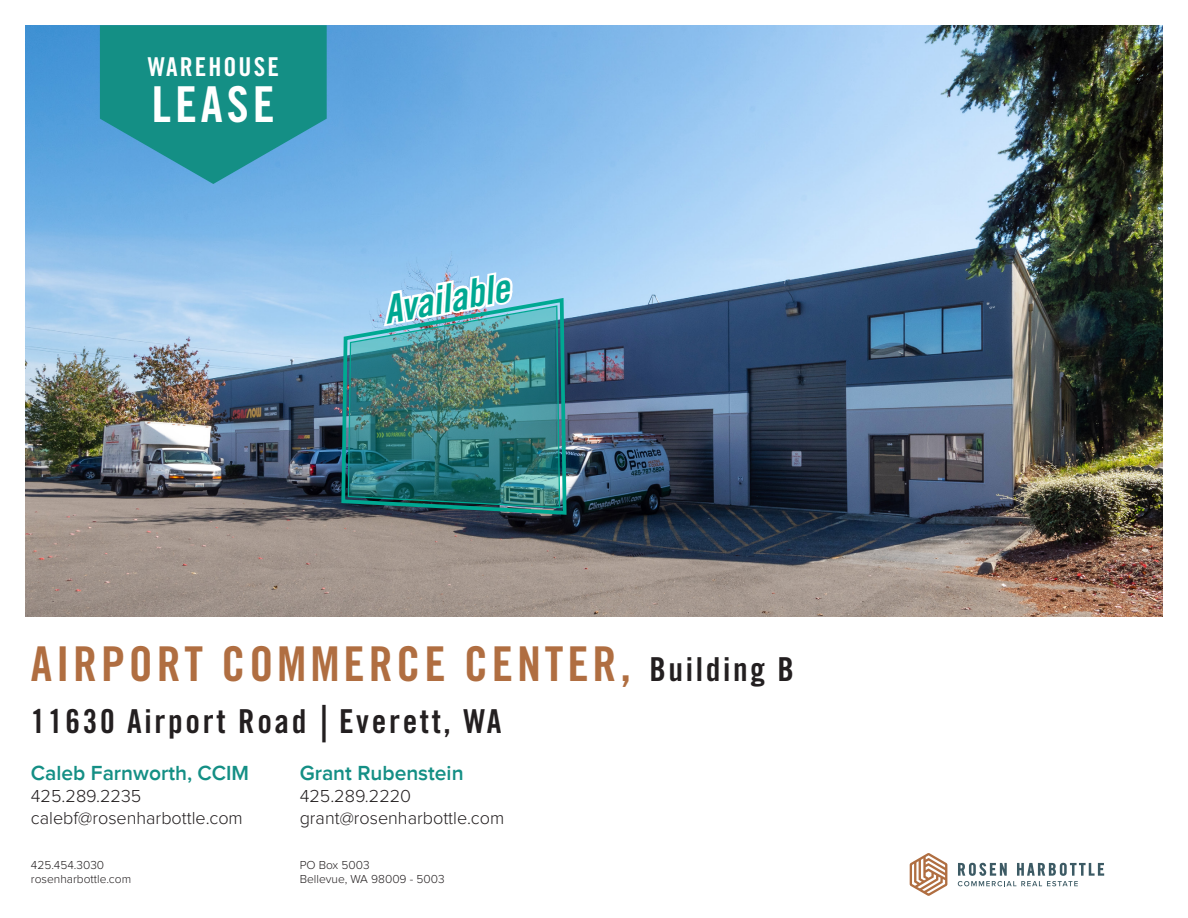
<style>
.page{position:relative;width:1188px;height:918px;background:#fff}
.page>*{position:absolute;margin:0;border:0;box-sizing:border-box;transform-origin:0 0}
.t1{font:49.5px "Trade Gothic LT Std Bd Cn 20";letter-spacing:.08em;color:#fff}
.t2{font:48px "Trade Gothic LT Std Bd Cn 20";letter-spacing:.08em;color:#b06e41}
.t3{font:italic 39px "Trade Gothic LT Std Bd Cn 20";color:#00a892}
.t4{font:33px "Trade Gothic LT Std Bd Cn 20";letter-spacing:.08em;color:#231f20}
.t5{font:25.95px "Trade Gothic LT Std Bd Cn 20";letter-spacing:.08em;color:#fff}
.t6{font:600 21px "Proxima Nova";color:#148f85}
.t7{font:300 18px "Proxima Nova";color:#231f20}
.t8{font:300 12px "Proxima Nova";color:#231f20}
.s1{font-size:33px;color:#231f20}
.s2{font-family:"Myriad Pro";font-weight:600;font-size:37.5px}
</style>
<div class="page">
<img style="left:25px;top:25px;width:1138px;height:592px">
<svg style="left:100px;top:25px;width:227px;height:159px;background:#249498"></svg>
<svg style="left:958px;top:863px;width:146px;height:23px"></svg>
<svg style="left:910px;top:853px;width:37px;height:43px"></svg>
<svg style="left:340px;top:25px;width:229px;height:592px;background:#7799b4"></svg>
<img style="left:348px;top:148px;width:211px;height:360px">
<p class="t5" style="left:148px;top:51px;width:133px">WAREHOUSE</p>
<p class="t1" style="left:152px;top:74px;width:125px">LEASE</p>
<p class="t3" style="left:380px;top:286px;width:129px;rotate:-10deg">Available</p>
<p class="t2" style="left:31px;top:634px;width:765px">AIRPORT COMMERCE CENTER, <span class="s1">Building B</span></p>
<p class="t4" style="left:31px;top:702px;width:472px">11630 Airport Road <span class="s2">|</span> Everett, WA</p>
<p class="t6" style="left:31px;top:761px;width:220px">Caleb Farnworth, CCIM</p>
<p class="t7" style="left:31px;top:786px;width:112px">425.289.2235</p>
<p class="t7" style="left:31px;top:808px;width:213px">calebf@rosenharbottle.com</p>
<p class="t8" style="left:31px;top:858px;width:75px">425.454.3030</p>
<p class="t8" style="left:31px;top:872px;width:102px">rosenharbottle.com</p>
<p class="t6" style="left:300px;top:761px;width:165px">Grant Rubenstein</p>
<p class="t7" style="left:300px;top:786px;width:113px">425.289.2220</p>
<p class="t7" style="left:300px;top:808px;width:206px">grant@rosenharbottle.com</p>
<p class="t8" style="left:300px;top:858px;width:71px">PO Box 5003</p>
<p class="t8" style="left:300px;top:872px;width:146px">Bellevue, WA 98009 - 5003</p>
</div>
